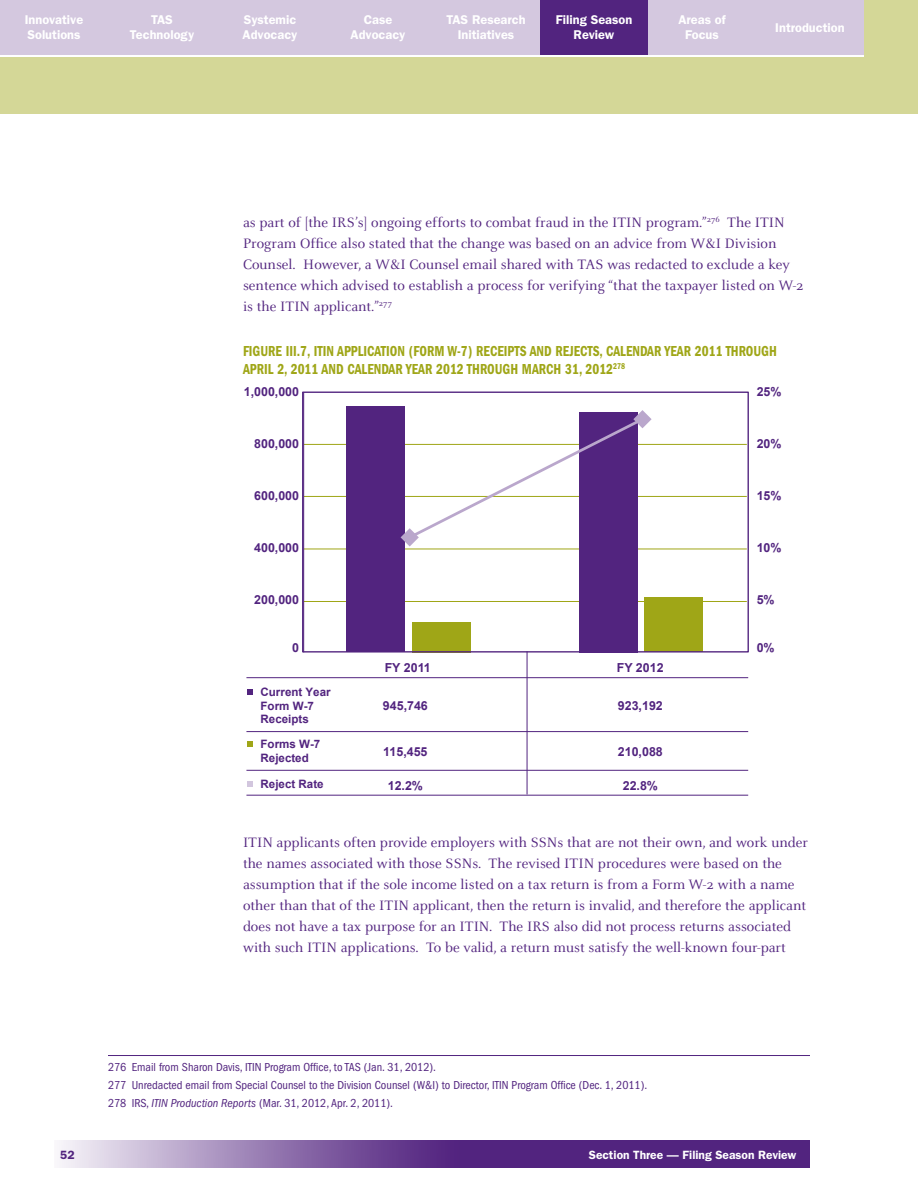
<style>
.page{position:relative;width:918px;height:1188px;background:#fff}
.page>*{position:absolute;margin:0;border:0;box-sizing:border-box;transform-origin:0 0}
.text-main{font:15px/21px "Celeste";color:#52247f}
.Table_Figure_Title{font:600 condensed 15px/18px "Franklin Gothic";color:#9fa617;scale:.9 1}
.t1{font:600 12.75px/15px "Franklin Gothic";color:#fff;text-align:center}
.t2{font:700 12.45px "Arial";color:#52247f}
.basic_footnote{font:condensed 12px "Franklin Gothic";color:#52247f}
.t3{font:600 12px "Franklin Gothic";color:#fff}
.t4{font:600 12px "Franklin Gothic";color:#52247f}
.t5{font:700 11.55px/14px "Arial";color:#52247f}
.s1{font-style:italic}
</style>
<div class="page">
<svg style="left:60px;top:1141px;width:750px;height:27px;background:#7a569c"></svg>
<div style="left:0;top:0;width:918px;height:114px;background:#d4d797"></div>
<hr style="left:0;top:54px;width:864px;height:3px;background:#fff">
<div style="left:324px;top:0;width:108px;height:54px;background:#d4c8df"></div>
<div style="left:432px;top:0;width:108px;height:54px;background:#d4c8df"></div>
<div style="left:540px;top:0;width:108px;height:54px;background:#52247f"></div>
<div style="left:648px;top:0;width:108px;height:54px;background:#d4c8df"></div>
<div style="left:0;top:0;width:108px;height:54px;background:#d4c8df"></div>
<div style="left:108px;top:0;width:108px;height:54px;background:#d4c8df"></div>
<div style="left:216px;top:0;width:108px;height:54px;background:#d4c8df"></div>
<div style="left:756px;top:0;width:108px;height:54px;background:#d4c8df"></div>
<hr style="left:108px;top:1055px;width:702px;height:1px;background:#52247f">
<hr style="left:304px;top:496px;width:443px;height:1px;background:#9fa617">
<hr style="left:304px;top:549px;width:443px;height:1px;background:#9fa617">
<hr style="left:304px;top:601px;width:443px;height:1px;background:#9fa617">
<hr style="left:304px;top:444px;width:443px;height:1px;background:#9fa617">
<svg style="left:247px;top:689px;width:6px;height:6px"></svg>
<svg style="left:247px;top:742px;width:6px;height:5px"></svg>
<svg style="left:247px;top:781px;width:6px;height:6px"></svg>
<div style="left:412px;top:622px;width:59px;height:30px;background:#9fa617"></div>
<div style="left:644px;top:598px;width:59px;height:54px;background:#9fa617"></div>
<div style="left:346px;top:406px;width:59px;height:246px;background:#52247f"></div>
<div style="left:579px;top:412px;width:59px;height:240px;background:#52247f"></div>
<svg style="left:401px;top:410px;width:251px;height:137px"></svg>
<div style="left:302px;top:392px;width:447px;height:261px;border:1px solid #52247f"></div>
<hr style="left:527px;top:651px;width:1px;height:143px;background:#52247f">
<hr style="left:246px;top:677px;width:502px;height:1px;background:#52247f">
<hr style="left:246px;top:731px;width:502px;height:1px;background:#52247f">
<hr style="left:246px;top:770px;width:502px;height:1px;background:#52247f">
<hr style="left:246px;top:795px;width:502px;height:1px;background:#52247f">
<p class="t1" style="left:25px;top:12px;width:60px;text-align:left">Innovative<br>Solutions</p>
<p class="t1" style="left:130px;top:12px;width:66px">TAS<br>Technology</p>
<p class="t1" style="left:243px;top:12px;width:56px;text-align:left">Systemic<br>Advocacy</p>
<p class="t1" style="left:351px;top:12px;width:56px">Case<br>Advocacy</p>
<p class="t1" style="left:446px;top:12px;width:81px">TAS Research<br>Initiatives</p>
<p class="t1" style="left:556px;top:12px;width:78px">Filing Season<br>Review</p>
<p class="t1" style="left:678px;top:12px;width:49px">Areas of<br>Focus</p>
<p class="t1" style="left:775px;top:20px;width:71px">Introduction</p>
<p class="text-main" style="left:243px;top:212px;width:562px">as part of [the IRS’s] ongoing efforts to combat fraud in the ITIN program.”<sup>276</sup> The ITIN Program Office also stated that the change was based on an advice from W&amp;I Division Counsel. However, a W&amp;I Counsel email shared with TAS was redacted to exclude a key sentence which advised to establish a process for verifying “that the taxpayer listed on W-2 is the ITIN applicant.”<sup>277</sup></p>
<p class="Table_Figure_Title" style="left:243px;top:342px;width:595px">FIGURE III.7, ITIN APPLICATION (FORM W-7) RECEIPTS AND REJECTS, CALENDAR YEAR 2011 THROUGH<br>APRIL 2, 2011 AND CALENDAR YEAR 2012 THROUGH MARCH 31, 2012<sup>278</sup></p>
<p class="t2" style="left:244px;top:384px;width:57px">1,000,000</p>
<p class="t2" style="left:757px;top:384px;width:26px">25%</p>
<p class="t2" style="left:254px;top:436px;width:46px">800,000</p>
<p class="t2" style="left:757px;top:436px;width:26px">20%</p>
<p class="t2" style="left:254px;top:488px;width:46px">600,000</p>
<p class="t2" style="left:757px;top:488px;width:26px">15%</p>
<p class="t2" style="left:254px;top:540px;width:46px">400,000</p>
<p class="t2" style="left:757px;top:540px;width:26px">10%</p>
<p class="t2" style="left:254px;top:592px;width:46px">200,000</p>
<p class="t2" style="left:757px;top:592px;width:19px">5%</p>
<p class="t2" style="left:292px;top:640px;width:8px">0</p>
<p class="t2" style="left:757px;top:640px;width:19px">0%</p>
<p class="t5" style="left:261px;top:685px;width:72px">Current Year<br>Form W-7<br>Receipts</p>
<p class="t5" style="left:261px;top:738px;width:61px">Forms W-7<br>Rejected</p>
<p class="t5" style="left:261px;top:777px;width:65px">Reject Rate</p>
<p class="t2" style="left:385px;top:660px;width:48px">FY 2011</p>
<p class="t2" style="left:617px;top:660px;width:48px">FY 2012</p>
<p class="t2" style="left:383px;top:698px;width:46px">945,746</p>
<p class="t2" style="left:618px;top:698px;width:46px">923,192</p>
<p class="t2" style="left:383px;top:743px;width:46px">115,455</p>
<p class="t2" style="left:618px;top:743px;width:46px">210,088</p>
<p class="t2" style="left:388px;top:778px;width:37px">12.2%</p>
<p class="t2" style="left:623px;top:778px;width:37px">22.8%</p>
<p class="text-main" style="left:243px;top:832px;width:567px">ITIN applicants often provide employers with SSNs that are not their own, and work under the names associated with those SSNs. The revised ITIN procedures were based on the assumption that if the sole income listed on a tax return is from a Form W-2 with a name other than that of the ITIN applicant, then the return is invalid, and therefore the applicant does not have a tax purpose for an ITIN. The IRS also did not process returns associated with such ITIN applications. To be valid, a return must satisfy the well-known four-part</p>
<p class="basic_footnote" style="left:108px;top:1060px;width:330px">276 Email from Sharon Davis, ITIN Program Office, to TAS (Jan. 31, 2012).</p>
<p class="basic_footnote" style="left:108px;top:1078px;width:541px">277 Unredacted email from Special Counsel to the Division Counsel (W&amp;I) to Director, ITIN Program Office (Dec. 1, 2011).</p>
<p class="basic_footnote" style="left:108px;top:1096px;width:287px">278 IRS, <span class="s1">ITIN Production Reports</span> (Mar. 31, 2012, Apr. 2, 2011).</p>
<p class="t4" style="left:60px;top:1148px;width:16px">52</p>
<p class="t3" style="left:589px;top:1148px;width:209px">Section Three — Filing Season Review</p>
</div>
